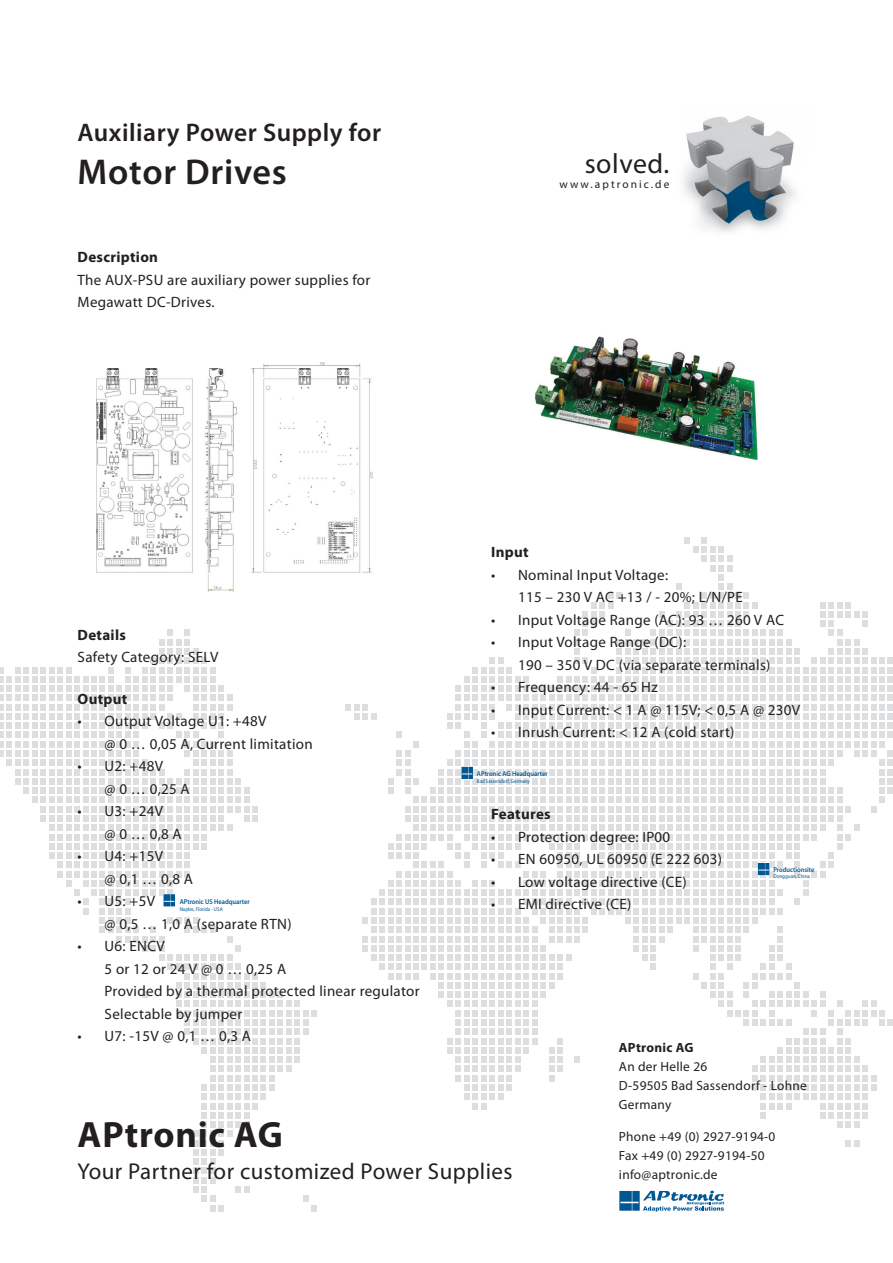
<style>
.page{position:relative;width:893px;height:1263px;background:#fff}
.page>*{position:absolute;margin:0;border:0;box-sizing:border-box;transform-origin:0 0}
.t1{font:700 36.75px "Myriad Pro";letter-spacing:.02em;color:#231f20}
.t2{font:600 36px "Myriad Pro";letter-spacing:.02em;color:#231f20}
.t3{font:27.9px "Myriad Pro";letter-spacing:.02em;color:#231f20}
.t4{font:600 25.5px "Myriad Pro";letter-spacing:.02em;color:#231f20}
.t5{font:22.95px "Myriad Pro";letter-spacing:.02em;color:#231f20}
.t6{font:15px/22.5px "Myriad Pro";letter-spacing:.02em;color:#231f20}
.t7{font:700 15px "Myriad Pro";letter-spacing:.02em;color:#231f20}
.t8{font:13.35px/18.8px "Myriad Pro";letter-spacing:.02em;color:#231f20}
.t9{font:700 13.35px "Myriad Pro";letter-spacing:.02em;color:#231f20}
.t10{font:11.4px "Myriad Pro";letter-spacing:.18em;color:#231f20}
.t11{font:600 7.05px "Myriad Pro";color:#015793;scale:.91 1}
.t12{font:5.55px "Myriad Pro";color:#015793;scale:.91 1}
</style>
<div class="page">
<svg style="left:845px;top:1140px;width:14px;height:6px"></svg>
<svg style="left:345px;top:537px;width:548px;height:590px"></svg>
<svg style="left:0;top:630px;width:317px;height:581px"></svg>
<img style="left:683px;top:115px;width:113px;height:117px">
<svg style="left:619px;top:1191px;width:105px;height:21px"></svg>
<img style="left:535px;top:336px;width:223px;height:124px">
<img style="left:96px;top:363px;width:277px;height:228px">
<h3 class="t4" style="left:78px;top:116px;width:305px">Auxiliary Power Supply for</h3>
<h2 class="t2" style="left:78px;top:149px;width:211px">Motor Drives</h2>
<p class="t7" style="left:78px;top:247px;width:82px">Description</p>
<p class="t6" style="left:78px;top:268px;width:294px">The AUX-PSU are auxiliary power supplies for<br>Megawatt DC-Drives.</p>
<h3 class="t3" style="left:585px;top:147px;width:86px">solved.</h3>
<p class="t10" style="left:559px;top:177px;width:111px">www.aptronic.de</p>
<p class="t7" style="left:491px;top:542px;width:39px">Input</p>
<p class="t6" style="left:518px;top:563px;width:226px;text-indent:-27px">• Nominal Input Voltage:<br>115 – 230 V AC +13 / - 20%; L/N/PE</p>
<p class="t6" style="left:491px;top:608px;width:294px">• Input Voltage Range (AC): 93 … 260 V AC</p>
<p class="t6" style="left:518px;top:631px;width:254px;text-indent:-27px">• Input Voltage Range (DC):<br>190 – 350 V DC (via separate terminals)</p>
<p class="t6" style="left:491px;top:676px;width:168px">• Frequency: 44 - 65 Hz</p>
<p class="t6" style="left:491px;top:698px;width:311px">• Input Current: &lt; 1 A @ 115V; &lt; 0,5 A @ 230V</p>
<p class="t6" style="left:491px;top:721px;width:245px">• Inrush Current: &lt; 12 A (cold start)</p>
<p class="t7" style="left:78px;top:625px;width:50px">Details</p>
<p class="t6" style="left:78px;top:646px;width:142px">Safety Category: SELV</p>
<p class="t7" style="left:78px;top:689px;width:51px">Output</p>
<p class="t6" style="left:105px;top:710px;width:210px;text-indent:-27px">• Output Voltage U1: +48V<br>@ 0 … 0,05 A, Current limitation</p>
<p class="t6" style="left:105px;top:755px;width:87px;text-indent:-27px">• U2: +48V<br>@ 0 … 0,25 A</p>
<p class="t6" style="left:105px;top:800px;width:79px;text-indent:-27px">• U3: +24V<br>@ 0 … 0,8 A</p>
<p class="t6" style="left:105px;top:845px;width:90px;text-indent:-27px">• U4: +15V<br>@ 0,1 … 0,8 A</p>
<p class="t6" style="left:105px;top:890px;width:189px;text-indent:-27px">• U5: +5V<br>@ 0,5 … 1,0 A (separate RTN)</p>
<p class="t6" style="left:105px;top:935px;width:317px;text-indent:-27px">• U6: ENCV<br>5 or 12 or 24 V @ 0 … 0,25 A<br>Provided by a thermal protected linear regulator<br>Selectable by jumper</p>
<p class="t6" style="left:78px;top:1025px;width:175px">• U7: -15V @ 0,1 … 0,3 A</p>
<p class="t11" style="left:477px;top:770px;width:79px">APtronic AG Headquarter</p>
<p class="t12" style="left:477px;top:778px;width:60px">Bad Sassendorf, Germany</p>
<p class="t7" style="left:491px;top:804px;width:61px">Features</p>
<p class="t6" style="left:491px;top:825px;width:181px">• Protection degree: IP00</p>
<p class="t6" style="left:491px;top:848px;width:232px">• EN 60950, UL 60950 (E 222 603)</p>
<p class="t6" style="left:491px;top:870px;width:197px">• Low voltage directive (CE)</p>
<p class="t6" style="left:491px;top:893px;width:142px">• EMI directive (CE)</p>
<p class="t11" style="left:773px;top:865px;width:46px">Productionsite</p>
<p class="t12" style="left:773px;top:873px;width:42px">Dongguan, China</p>
<p class="t11" style="left:180px;top:897px;width:78px">APtronic US Headquarter</p>
<p class="t12" style="left:180px;top:905px;width:49px">Naples, Florida - USA</p>
<p class="t9" style="left:619px;top:1039px;width:76px">APtronic AG</p>
<p class="t8" style="left:619px;top:1057px;width:189px">An der Helle 26<br>D-59505 Bad Sassendorf - Lohne<br>Germany</p>
<p class="t8" style="left:619px;top:1127px;width:158px">Phone +49 (0) 2927-9194-0<br>Fax +49 (0) 2927-9194-50 info@aptronic.de</p>
<h1 class="t1" style="left:78px;top:1111px;width:207px">APtronic AG</h1>
<h3 class="t5" style="left:78px;top:1157px;width:437px">Your Partner for customized Power Supplies</h3>
</div>
